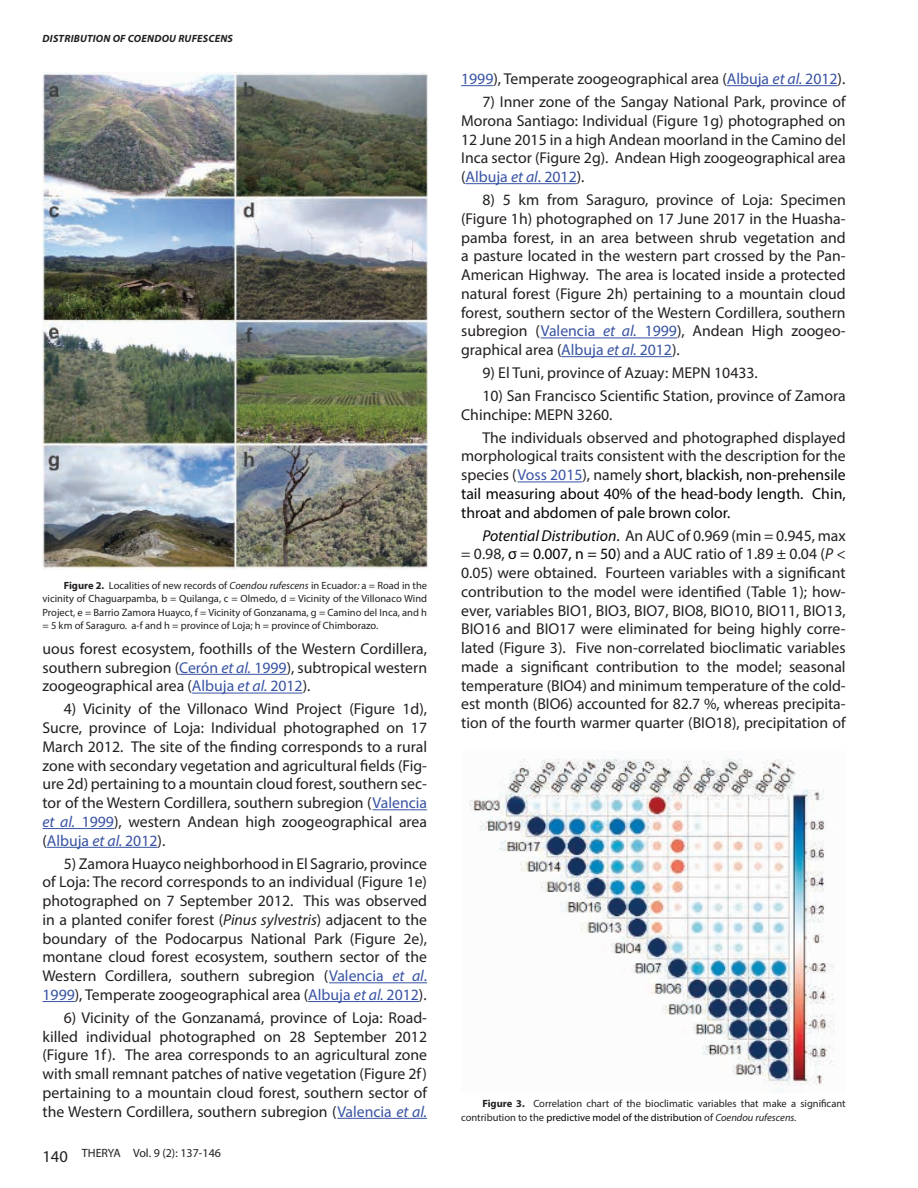
<style>
.page{position:relative;width:918px;height:1188px;background:#fff}
.page>*{position:absolute;margin:0;border:0;box-sizing:border-box;transform-origin:0 0}
.t1{font:15.75px/18.8px "Myriad Pro";color:#231f20;text-align:justify}
.t2{font:12px "Myriad Pro";color:#231f20}
.t3{font:10.5px/13.5px "Myriad Pro";color:#231f20;text-align:justify}
.t4{font:italic 700 10.5px "Myriad Pro";letter-spacing:.02em;color:#231f20}
.s1{font-weight:700}
.s2{font-style:italic}
.s3{color:#3853a3}
.s4{font-style:italic;color:#3853a3}
.s5{font-size:16.5px}
.s6{color:#040503}
.s7{font-style:italic;color:#040503}
</style>
<div class="page">
<hr style="left:179px;top:674px;width:108px;height:1px;background:#3853a3">
<hr style="left:192px;top:693px;width:111px;height:1px;background:#3853a3">
<hr style="left:373px;top:809px;width:54px;height:1px;background:#3853a3">
<hr style="left:43px;top:828px;width:71px;height:1px;background:#3853a3">
<hr style="left:47px;top:847px;width:111px;height:1px;background:#3853a3">
<hr style="left:329px;top:982px;width:98px;height:1px;background:#3853a3">
<hr style="left:43px;top:1001px;width:32px;height:1px;background:#3853a3">
<hr style="left:308px;top:1001px;width:111px;height:1px;background:#3853a3">
<hr style="left:337px;top:1118px;width:90px;height:1px;background:#3853a3">
<hr style="left:461px;top:85px;width:32px;height:1px;background:#3853a3">
<hr style="left:727px;top:85px;width:111px;height:1px;background:#3853a3">
<hr style="left:465px;top:183px;width:112px;height:1px;background:#3853a3">
<hr style="left:541px;top:338px;width:136px;height:1px;background:#3853a3">
<hr style="left:561px;top:356px;width:111px;height:1px;background:#3853a3">
<hr style="left:518px;top:482px;width:64px;height:1px;background:#3853a3">
<img style="left:43px;top:72px;width:384px;height:497px">
<img style="left:469px;top:759px;width:365px;height:333px">
<p class="t4" style="left:43px;top:31px;width:192px">DISTRIBUTION OF COENDOU RUFESCENS</p>
<p class="t3" style="left:43px;top:578px;width:386px;text-indent:21px"><span class="s1">Figure 2.</span> Localities of new records of <span class="s2">Coendou rufescens</span> in Ecuador<span class="s2">:</span> a = Road in the vicinity of Chaguarpamba, b = Quilanga, c = Olmedo, d = Vicinity of the Villonaco Wind Project, e = Barrio Zamora Huayco, f = Vicinity of Gonzanama, g = Camino del Inca, and h = 5 km of Saraguro. a-f and h = province of Loja; h = province of Chimborazo.</p>
<p class="t1" style="left:43px;top:639px;width:386px">uous forest ecosystem, foothills of the Western Cordillera, southern subregion (<span class="s3">Cerón</span> <span class="s4">et al.</span> <span class="s3">1999</span>), subtropical western zoogeographical area (<span class="s3">Albuja</span> <span class="s4">et al.</span> <span class="s3">2012</span>).</p>
<p class="t1" style="left:43px;top:700px;width:386px;text-indent:21px">4) Vicinity of the Villonaco Wind Project (Figure 1d), Sucre, province of Loja: Individual photographed on 17<br>March 2012. The site of the finding corresponds to a rural zone with secondary vegetation and agricultural fields (Fig&shy;ure 2d) pertaining to a mountain cloud forest, southern sec&shy;tor of the Western Cordillera, southern subregion (<span class="s3">Valencia </span><span class="s4">et al.</span> <span class="s3">1999</span>), western Andean high zoogeographical area (<span class="s3">Albuja</span> <span class="s4">et al.</span> <span class="s3">2012</span>).</p>
<p class="t1" style="left:43px;top:854px;width:386px;text-indent:21px">5) Zamora Huayco neighborhood in El Sagrario, province of Loja: The record corresponds to an individual (Figure 1e) photographed on 7 September 2012. This was observed in a planted conifer forest (<span class="s2">Pinus sylvestris</span>) adjacent to the boundary of the Podocarpus National Park (Figure 2e), montane cloud forest ecosystem, southern sector of the Western Cordillera, southern subregion (<span class="s3">Valencia</span> <span class="s4">et al</span><span class="s3">.<br>1999</span>), Temperate zoogeographical area (<span class="s3">Albuja</span> <span class="s4">et al.</span> <span class="s3">2012</span>).</p>
<p class="t1" style="left:43px;top:1008px;width:386px;text-indent:21px">6) Vicinity of the Gonzanamá, province of Loja: Road&shy;killed individual photographed on 28 September 2012 (Figure 1f). The area corresponds to an agricultural zone with small remnant patches of native vegetation (Figure 2f) pertaining to a mountain cloud forest, southern sector of the Western Cordillera, southern subregion (<span class="s3">Valencia</span> <span class="s4">et al.</span></p>
<p class="t2" style="left:43px;top:1146px;width:180px"><span class="s5">140</span> THERYA Vol. 9 (2): 137-146</p>
<p class="t1" style="left:461px;top:69px;width:386px"><span class="s3">1999</span>), Temperate zoogeographical area (<span class="s3">Albuja</span> <span class="s4">et al.</span> <span class="s3">2012</span>).</p>
<p class="t1" style="left:461px;top:92px;width:386px;text-indent:21px">7) Inner zone of the Sangay National Park, province of Morona Santiago: Individual (Figure 1g) photographed on 12 June 2015 in a high Andean moorland in the Camino del Inca sector (Figure 2g). Andean High zoogeographical area (<span class="s3">Albuja</span> <span class="s4">et al</span><span class="s3">. 2012</span>).</p>
<p class="t1" style="left:461px;top:190px;width:386px;text-indent:21px">8) 5 km from Saraguro, province of Loja: Specimen (Figure 1h) photographed on 17 June 2017 in the Huasha&shy;pamba forest, in an area between shrub vegetation and a pasture located in the western part crossed by the Pan-American Highway. The area is located inside a protected natural forest (Figure 2h) pertaining to a mountain cloud forest, southern sector of the Western Cordillera, southern subregion (<span class="s3">Valencia</span> <span class="s4">et al.</span> <span class="s3">1999</span>), Andean High zoogeo&shy;graphical area (<span class="s3">Albuja</span> <span class="s4">et al.</span> <span class="s3">2012</span>).</p>
<p class="t1" style="left:482px;top:363px;width:277px">9) El Tuni, province of Azuay: MEPN 10433.</p>
<p class="t1" style="left:461px;top:386px;width:386px;text-indent:21px">10) San Francisco Scientific Station, province of Zamora<br>Chinchipe: MEPN 3260.</p>
<p class="t1" style="left:461px;top:428px;width:386px;text-indent:21px">The individuals observed and photographed displayed morphological traits consistent with the description for the species (<span class="s3">Voss 2015</span>), namely <span class="s6">short, blackish, non-prehensile tail measuring about 40% of the head-body length. Chin, throat and abdomen of pale brown color.</span></p>
<p class="t1" style="left:461px;top:526px;width:386px;text-indent:21px"><span class="s7">Potential Distribution</span><span class="s6">.</span> An AUC of 0.969 (min = 0.945, max = 0.98, <span class="s6">σ = 0.007, n = 50</span>) and a AUC ratio of 1.89 ± 0.04 (<span class="s2">P</span> &lt; 0.05) were obtained. Fourteen variables with a significant contribution to the model were identified (Table 1); how&shy;ever, variables BIO1, BIO3, BIO7, BIO8, BIO10, BIO11, BIO13, BIO16 and BIO17 were eliminated for being highly corre&shy;lated (Figure 3). Five non-correlated bioclimatic variables made a significant contribution to the model; seasonal temperature (BIO4) and minimum temperature of the cold&shy;est month (BIO6) accounted for 82.7 %, whereas precipita&shy;tion of the fourth warmer quarter (BIO18), precipitation of</p>
<p class="t3" style="left:461px;top:1097px;width:386px;text-indent:21px"><span class="s1">Figure 3.</span> Correlation chart of the bioclimatic variables that make a significant contribution to the <span class="s6">predictive model of the distribution</span> of <span class="s2">Coendou rufescens.</span></p>
</div>
